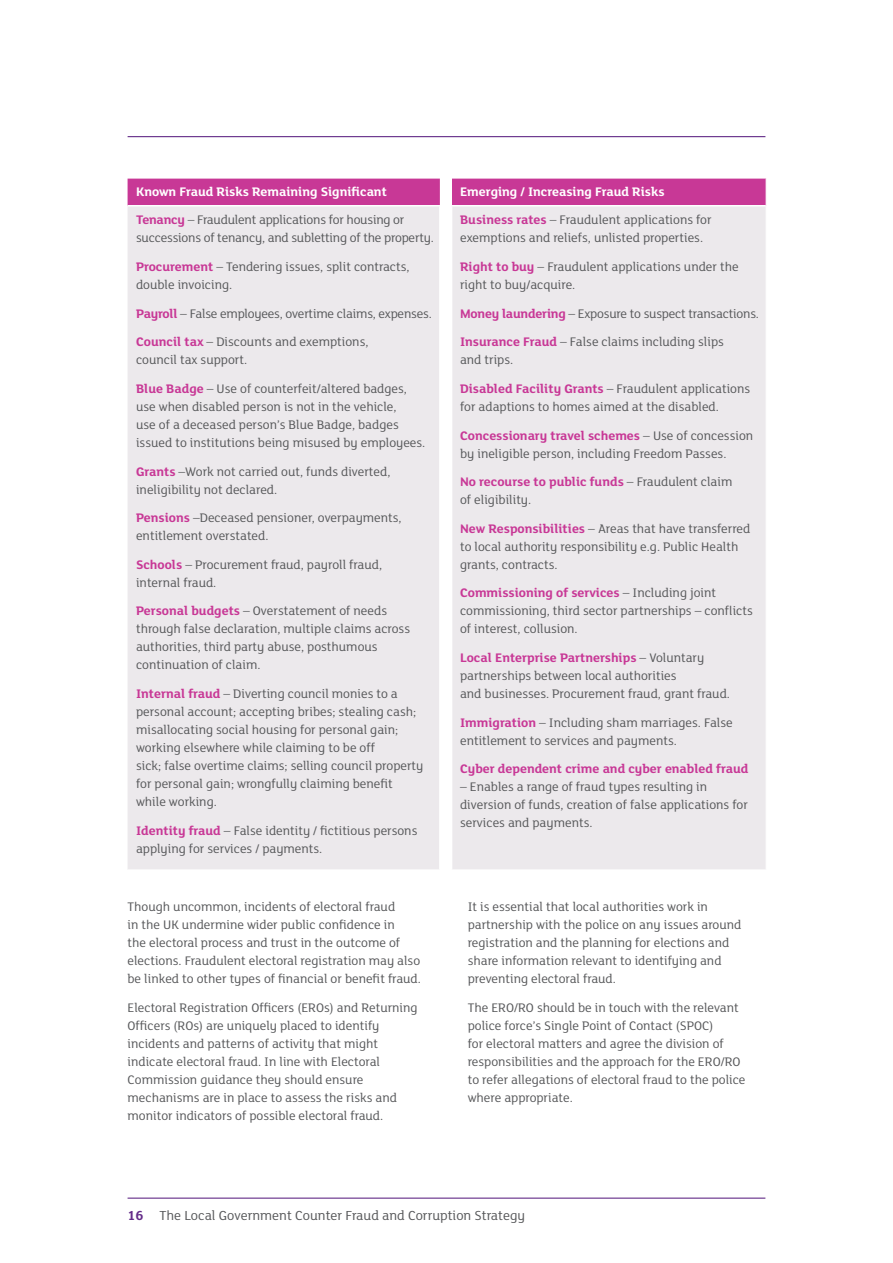
<style>
.page{position:relative;width:893px;height:1263px;background:#fff}
.page>*{position:absolute;margin:0;border:0;box-sizing:border-box;transform-origin:0 0}
.t1{font:14.25px "FS Lola";color:#57585a}
.Body_Copy_9_12{font:13.5px/18px "FS Lola";color:#57585a}
.Body_Copy_9_12-2{font:700 13.5px "FS Lola";color:#fff}
.Body_Copy_9_12-3{font:700 13.5px "FS Lola";color:#c83896}
.s1{font-weight:700;color:#c83896}
.s2{font-weight:700;color:#642d89}
</style>
<div class="page">
<hr style="left:128px;top:1197px;width:637px;height:2px;background:#642d89">
<hr style="left:128px;top:136px;width:637px;height:1px;background:#642d89">
<div style="left:128px;top:206px;width:638px;height:663px;background:#ece9ec"></div>
<div style="left:128px;top:179px;width:639px;height:27px;background:#c83896"></div>
<hr style="left:439px;top:206px;width:2px;height:663px;background:#fff">
<hr style="left:451px;top:206px;width:1px;height:663px;background:#fff">
<hr style="left:128px;top:205px;width:313px;height:1px;background:#fff">
<hr style="left:451px;top:205px;width:315px;height:1px;background:#fff">
<p class="Body_Copy_9_12-2" style="left:136px;top:182px;width:252px">Known Fraud Risks Remaining Significant</p>
<p class="Body_Copy_9_12-2" style="left:460px;top:182px;width:206px">Emerging / Increasing Fraud Risks</p>
<p class="Body_Copy_9_12" style="left:136px;top:210px;width:298px"><span class="s1">Tenancy</span> – Fraudulent applications for housing or successions of tenancy, and subletting of the property.</p>
<p class="Body_Copy_9_12" style="left:136px;top:257px;width:275px"><span class="s1">Procurement</span> – Tendering issues, split contracts, double invoicing.</p>
<p class="Body_Copy_9_12" style="left:136px;top:304px;width:295px"><span class="s1">Payroll</span> – False employees, overtime claims, expenses.</p>
<p class="Body_Copy_9_12" style="left:136px;top:332px;width:234px"><span class="s1">Council tax</span> – Discounts and exemptions, council tax support.</p>
<p class="Body_Copy_9_12" style="left:136px;top:379px;width:289px"><span class="s1">Blue Badge</span> – Use of counterfeit/altered badges, use when disabled person is not in the vehicle,<br>use of a deceased person’s Blue Badge, badges issued to institutions being misused by employees.</p>
<p class="Body_Copy_9_12" style="left:136px;top:462px;width:256px"><span class="s1">Grants</span> –Work not carried out, funds diverted, ineligibility not declared.</p>
<p class="Body_Copy_9_12" style="left:136px;top:508px;width:267px"><span class="s1">Pensions</span> –Deceased pensioner, overpayments, entitlement overstated.</p>
<p class="Body_Copy_9_12" style="left:136px;top:555px;width:248px"><span class="s1">Schools</span> – Procurement fraud, payroll fraud, internal fraud.</p>
<p class="Body_Copy_9_12" style="left:136px;top:601px;width:276px"><span class="s1">Personal budgets</span> – Overstatement of needs through false declaration, multiple claims across authorities, third party abuse, posthumous continuation of claim.</p>
<p class="Body_Copy_9_12" style="left:136px;top:684px;width:289px"><span class="s1">Internal fraud</span> – Diverting council monies to a personal account; accepting bribes; stealing cash; misallocating social housing for personal gain; working elsewhere while claiming to be off<br>sick; false overtime claims; selling council property for personal gain; wrongfully claiming benefit while working.</p>
<p class="Body_Copy_9_12" style="left:136px;top:821px;width:283px"><span class="s1">Identity fraud</span> – False identity / fictitious persons applying for services / payments.</p>
<p class="Body_Copy_9_12" style="left:460px;top:210px;width:253px"><span class="s1">Business rates</span> – Fraudulent applications for exemptions and reliefs, unlisted properties.</p>
<p class="Body_Copy_9_12" style="left:460px;top:257px;width:280px"><span class="s1">Right to buy</span> – Fraudulent applications under the right to buy/acquire.</p>
<p class="Body_Copy_9_12" style="left:460px;top:304px;width:299px"><span class="s1">Money laundering</span> – Exposure to suspect transactions.</p>
<p class="Body_Copy_9_12" style="left:460px;top:332px;width:265px"><span class="s1">Insurance Fraud</span> – False claims including slips and trips.</p>
<p class="Body_Copy_9_12" style="left:460px;top:379px;width:292px"><span class="s1">Disabled Facility Grants</span> – Fraudulent applications for adaptions to homes aimed at the disabled.</p>
<p class="Body_Copy_9_12" style="left:460px;top:426px;width:295px"><span class="s1">Concessionary travel schemes</span> – Use of concession by ineligible person, including Freedom Passes.</p>
<p class="Body_Copy_9_12" style="left:460px;top:472px;width:274px"><span class="s1">No recourse to public funds</span> – Fraudulent claim of eligibility.</p>
<p class="Body_Copy_9_12" style="left:460px;top:519px;width:292px"><span class="s1">New Responsibilities</span> – Areas that have transferred to local authority responsibility e.g. Public Health grants, contracts.</p>
<p class="Body_Copy_9_12" style="left:460px;top:583px;width:294px"><span class="s1">Commissioning of services</span> – Including joint commissioning, third sector partnerships – conflicts of interest, collusion.</p>
<p class="Body_Copy_9_12" style="left:460px;top:648px;width:270px"><span class="s1">Local Enterprise Partnerships</span> – Voluntary partnerships between local authorities<br>and businesses. Procurement fraud, grant fraud.</p>
<p class="Body_Copy_9_12" style="left:460px;top:713px;width:274px"><span class="s1">Immigration</span> – Including sham marriages. False entitlement to services and payments.</p>
<p class="Body_Copy_9_12-3" style="left:460px;top:760px;width:290px">Cyber dependent crime and cyber enabled fraud</p>
<p class="Body_Copy_9_12" style="left:460px;top:777px;width:289px">– Enables a range of fraud types resulting in diversion of funds, creation of false applications for services and payments.</p>
<p class="Body_Copy_9_12" style="left:128px;top:897px;width:294px">Though uncommon, incidents of electoral fraud<br>in the UK undermine wider public confidence in<br>the electoral process and trust in the outcome of elections. Fraudulent electoral registration may also be linked to other types of financial or benefit fraud.</p>
<p class="Body_Copy_9_12" style="left:128px;top:998px;width:292px">Electoral Registration Officers (EROs) and Returning Officers (ROs) are uniquely placed to identify incidents and patterns of activity that might indicate electoral fraud. In line with Electoral Commission guidance they should ensure mechanisms are in place to assess the risks and monitor indicators of possible electoral fraud.</p>
<p class="Body_Copy_9_12" style="left:468px;top:897px;width:275px">It is essential that local authorities work in partnership with the police on any issues around registration and the planning for elections and share information relevant to identifying and preventing electoral fraud.</p>
<p class="Body_Copy_9_12" style="left:468px;top:998px;width:279px">The ERO/RO should be in touch with the relevant police force’s Single Point of Contact (SPOC)<br>for electoral matters and agree the division of responsibilities and the approach for the ERO/RO to refer allegations of electoral fraud to the police where appropriate.</p>
<p class="t1" style="left:128px;top:1206px;width:399px"><span class="s2">16</span> The Local Government Counter Fraud and Corruption Strategy</p>
</div>
